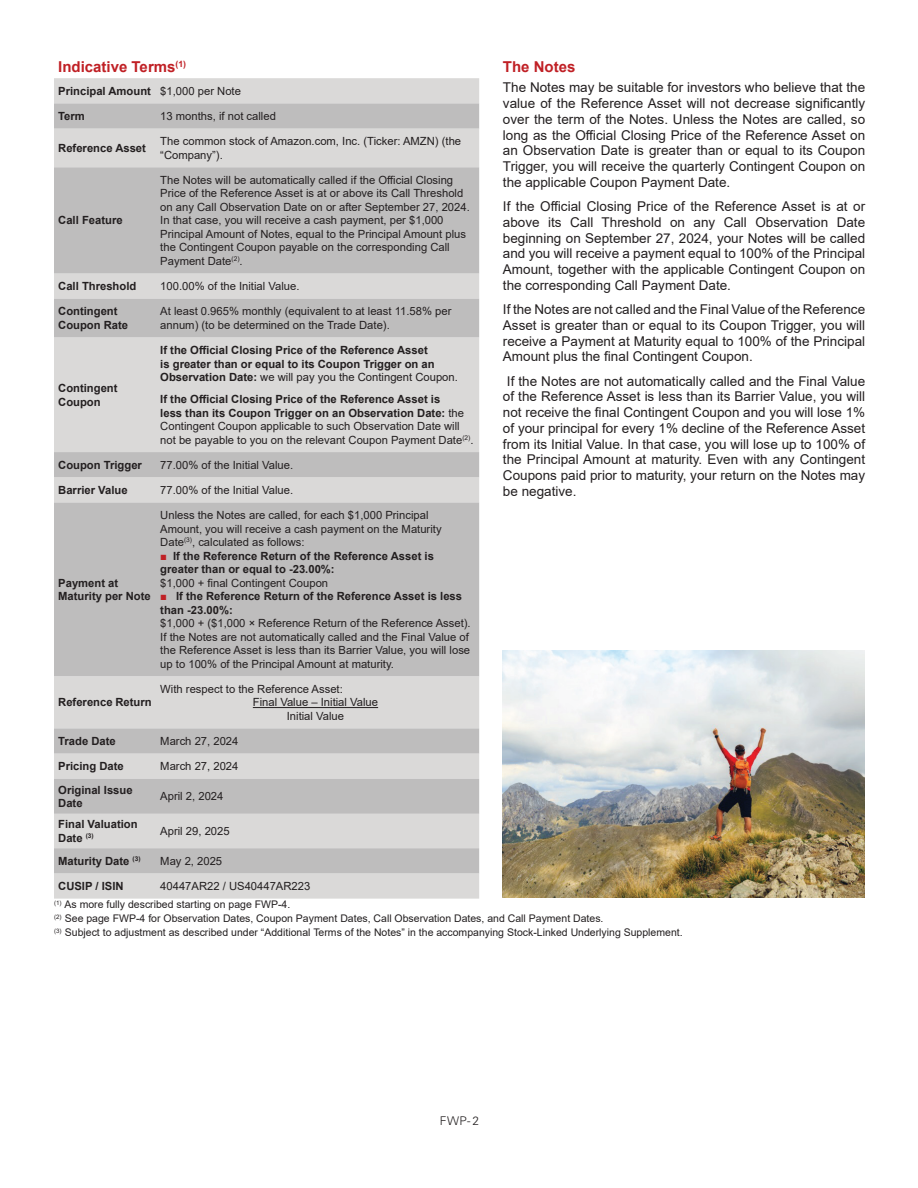
<style>
.page{position:relative;width:918px;height:1188px;background:#fff}
.page>*{position:absolute;margin:0;border:0;box-sizing:border-box;transform-origin:0 0}
.t1{font:700 15px "Arial";color:#c02025}
.t2{font:13.5px/15.8px "Arial";color:#231f20;text-align:justify}
.t3{font:300 12px "Univers";color:#231f20}
.t4{font:11.25px/13.5px "Arial";color:#231f20}
.t5{font:700 11.25px/13.5px "Arial";color:#231f20}
.t6{font:10.5px/14px "Arial";color:#231f20}
.s1{font-weight:400}
.s2{font-weight:700}
.s3{color:#c02025}
</style>
<div class="page">
<div style="left:54px;top:78px;width:425px;height:821px;background:#dad9d8"></div>
<svg style="left:54px;top:103px;width:425px;height:770px;background:#c9c8c8"></svg>
<hr style="left:253px;top:707px;width:125px;height:1px;background:#231f20">
<img style="left:503px;top:650px;width:361px;height:247px">
<h1 class="t1" style="left:58px;top:56px;width:129px">Indicative Terms<sup>(1)</sup></h1>
<h1 class="t1" style="left:503px;top:56px;width:74px">The Notes</h1>
<p class="t5" style="left:58px;top:84px;width:184px">Principal Amount <span class="s1">$1,000 per Note</span></p>
<p class="t5" style="left:58px;top:110px;width:28px">Term</p>
<p class="t4" style="left:160px;top:109px;width:117px">13 months, if not called</p>
<p class="t5" style="left:58px;top:141px;width:89px">Reference Asset</p>
<p class="t4" style="left:160px;top:135px;width:302px">The common stock of Amazon.com, Inc. (Ticker: AMZN) (the “Company”).</p>
<p class="t2" style="left:503px;top:80px;width:364px">The Notes may be suitable for investors who believe that the value of the Reference Asset will not decrease significantly over the term of the Notes. Unless the Notes are called, so long as the Official Closing Price of the Reference Asset on an Observation Date is greater than or equal to its Coupon Trigger, you will receive the quarterly Contingent Coupon on the applicable Coupon Payment Date.</p>
<p class="t2" style="left:503px;top:198px;width:364px">If the Official Closing Price of the Reference Asset is at or above its Call Threshold on any Call Observation Date beginning on September 27, 2024, your Notes will be called and you will receive a payment equal to 100% of the Principal Amount, together with the applicable Contingent Coupon on the corresponding Call Payment Date.</p>
<p class="t2" style="left:503px;top:301px;width:364px">If the Notes are not called and the Final Value of the Reference Asset is greater than or equal to its Coupon Trigger, you will receive a Payment at Maturity equal to 100% of the Principal Amount plus the final Contingent Coupon.</p>
<p class="t2" style="left:503px;top:373px;width:364px">If the Notes are not automatically called and the Final Value of the Reference Asset is less than its Barrier Value, you will not receive the final Contingent Coupon and you will lose 1% of your principal for every 1% decline of the Reference Asset from its Initial Value. In that case, you will lose up to 100% of the Principal Amount at maturity. Even with any Contingent Coupons paid prior to maturity, your return on the Notes may be negative.</p>
<p class="t4" style="left:160px;top:173px;width:311px">The Notes will be automatically called if the Official Closing Price of the Reference Asset is at or above its Call Threshold on any Call Observation Date on or after September 27, 2024.<br>In that case, you will receive a cash payment, per $1,000<br>Principal Amount of Notes, equal to the Principal Amount plus the Contingent Coupon payable on the corresponding Call Payment Date<sup>(2)</sup>.</p>
<p class="t5" style="left:58px;top:214px;width:66px">Call Feature</p>
<p class="t5" style="left:58px;top:280px;width:80px">Call Threshold</p>
<p class="t4" style="left:160px;top:279px;width:141px">100.00% of the Initial Value.</p>
<p class="t5" style="left:58px;top:305px;width:71px">Contingent<br>Coupon Rate</p>
<p class="t4" style="left:160px;top:305px;width:293px">At least 0.965% monthly (equivalent to at least 11.58% per annum) (to be determined on the Trade Date).</p>
<p class="t5" style="left:160px;top:344px;width:299px">If the Official Closing Price of the Reference Asset<br>is greater than or equal to its Coupon Trigger on an<br>Observation Date: <span class="s1">we will pay you the Contingent Coupon.</span></p>
<p class="t4" style="left:160px;top:392px;width:315px"><span class="s2">If the Official Closing Price of the Reference Asset is<br>less than its Coupon Trigger on an Observation Date:</span> the Contingent Coupon applicable to such Observation Date will not be payable to you on the relevant Coupon Payment Date<sup>(2)</sup>.</p>
<p class="t5" style="left:58px;top:382px;width:61px">Contingent<br>Coupon</p>
<p class="t5" style="left:58px;top:458px;width:85px">Coupon Trigger</p>
<p class="t4" style="left:160px;top:458px;width:135px">77.00% of the Initial Value.</p>
<p class="t5" style="left:58px;top:483px;width:71px">Barrier Value</p>
<p class="t4" style="left:160px;top:483px;width:135px">77.00% of the Initial Value.</p>
<p class="t5" style="left:58px;top:576px;width:94px">Payment at<br>Maturity per Note</p>
<p class="t5" style="left:58px;top:696px;width:95px">Reference Return</p>
<p class="t4" style="left:160px;top:508px;width:283px">Unless the Notes are called, for each $1,000 Principal<br>Amount, you will receive a cash payment on the Maturity<br>Date<sup>(3)</sup>, calculated as follows:</p>
<p class="t5" style="left:160px;top:549px;width:275px"><span class="s3">■</span> If the Reference Return of the Reference Asset is greater than or equal to -23.00%:</p>
<p class="t4" style="left:160px;top:576px;width:169px">$1,000 + final Contingent Coupon</p>
<p class="t5" style="left:160px;top:590px;width:303px"><span class="s3">■</span> If the Reference Return of the Reference Asset is less than -23.00%:</p>
<p class="t4" style="left:160px;top:616px;width:312px">$1,000 + ($1,000 × Reference Return of the Reference Asset).<br>If the Notes are not automatically called and the Final Value of the Reference Asset is less than its Barrier Value, you will lose up to 100% of the Principal Amount at maturity.</p>
<p class="t4" style="left:160px;top:682px;width:184px">With respect to the Reference Asset:</p>
<p class="t4" style="left:253px;top:696px;width:127px">Final Value – Initial Value</p>
<p class="t4" style="left:287px;top:709px;width:59px">Initial Value</p>
<p class="t5" style="left:58px;top:735px;width:59px">Trade Date</p>
<p class="t4" style="left:160px;top:734px;width:80px">March 27, 2024</p>
<p class="t5" style="left:58px;top:760px;width:67px">Pricing Date</p>
<p class="t4" style="left:160px;top:760px;width:80px">March 27, 2024</p>
<p class="t5" style="left:58px;top:783px;width:76px">Original Issue<br>Date</p>
<p class="t4" style="left:160px;top:790px;width:65px">April 2, 2024</p>
<p class="t5" style="left:58px;top:818px;width:81px">Final Valuation<br>Date <sup>(3)</sup></p>
<p class="t4" style="left:160px;top:824px;width:71px">April 29, 2025</p>
<p class="t5" style="left:58px;top:854px;width:84px">Maturity Date <sup>(3)</sup></p>
<p class="t4" style="left:160px;top:854px;width:63px">May 2, 2025</p>
<p class="t5" style="left:58px;top:880px;width:67px">CUSIP / ISIN</p>
<p class="t4" style="left:160px;top:879px;width:152px">40447AR22 / US40447AR223</p>
<p class="t6" style="left:54px;top:898px;width:630px"><sup>(1)</sup> As more fully described starting on page FWP-4.<br><sup>(2)</sup> See page FWP-4 for Observation Dates, Coupon Payment Dates, Call Observation Dates, and Call Payment Dates.<br><sup>(3)</sup> Subject to adjustment as described under “Additional Terms of the Notes” in the accompanying Stock-Linked Underlying Supplement.</p>
<p class="t3" style="left:440px;top:1114px;width:41px">FWP- 2</p>
</div>
